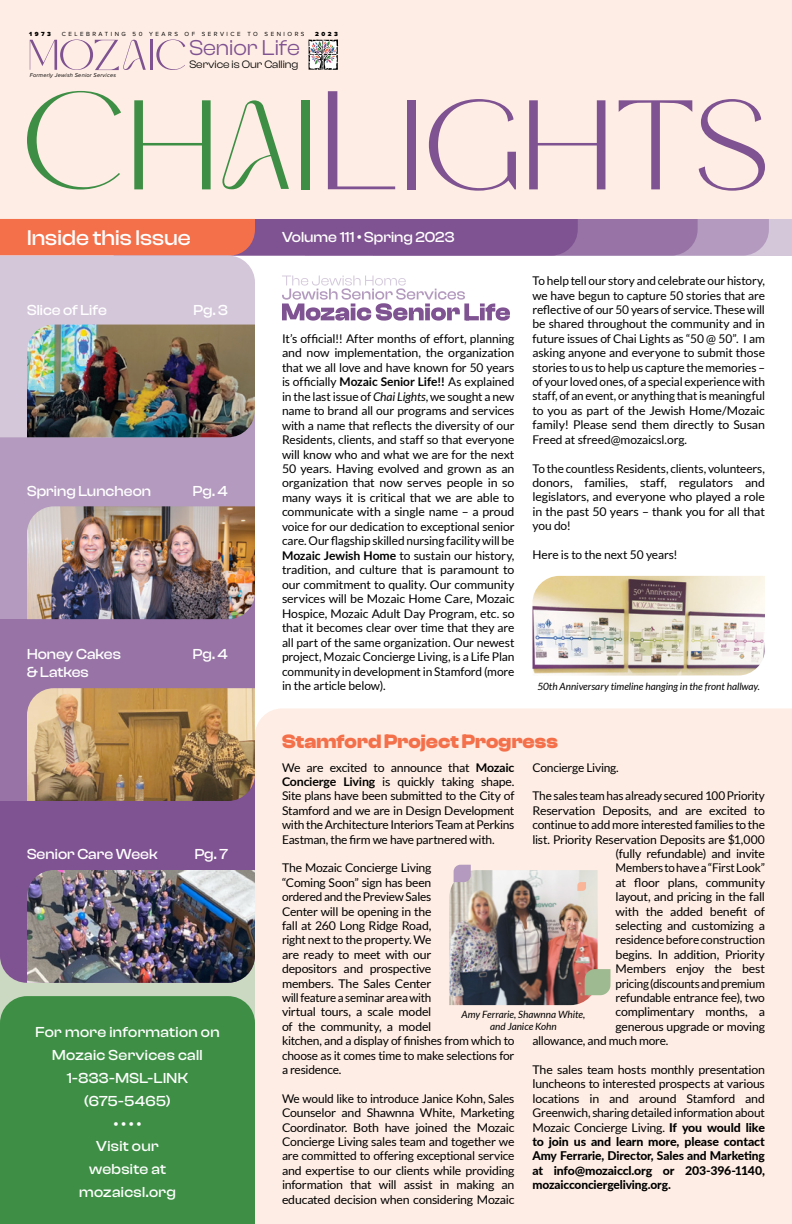
<style>
.page{position:relative;width:792px;height:1224px;background:#fff}
.page>*{position:absolute;margin:0;border:0;box-sizing:border-box;transform-origin:0 0}
.t1{font:22.2px "Clash Display";color:#7f5291}
.t2{font:500 22px "Clash Display";letter-spacing:.005em;color:#fff}
.t3{font:700 20px "Clash Display Variable";color:#f3704b}
.t4{font:500 15px/22.8px "Clash Display";letter-spacing:.01em;color:#fff;text-align:center}
.t5{font:12px/14.4px "Lato";letter-spacing:-.02em;color:#000;text-align:justify}
.t6{font:11.2px "Clash Display";color:#000}
.t7{font:italic 10px/12px "Lato";letter-spacing:-.005em;color:#000;text-align:center}
.t8{font:6.2px "Proxima Nova";letter-spacing:.405em;color:#000}
.t9{font:900 6.2px "Proxima Nova";letter-spacing:.405em;color:#000}
.t10{font:italic 5.7px "Proxima Nova";letter-spacing:.03em;color:#000}
.s1{font-weight:700}
.s2{font-style:italic}
.s3{font-weight:800}
</style>
<div class="page">
<div style="left:0;top:956px;width:255px;height:268px;background:#cbd8c2"></div>
<div style="left:255px;top:708px;width:537px;height:516px;background:#feede4"></div>
<div style="left:374px;top:219px;width:418px;height:37px;background:#d4c7da"></div>
<div style="left:0;top:0;width:792px;height:219px;background:#feede4"></div>
<svg style="left:429px;top:99px;width:87px;height:92px"></svg>
<svg style="left:222px;top:100px;width:67px;height:89px"></svg>
<svg style="left:134px;top:100px;width:77px;height:89px"></svg>
<div style="left:301px;top:100px;width:8px;height:89px;background:#3e8f45"></div>
<svg style="left:328px;top:91px;width:67px;height:98px"></svg>
<div style="left:407px;top:100px;width:9px;height:89px;background:#7f5291"></div>
<svg style="left:529px;top:100px;width:76px;height:89px"></svg>
<svg style="left:27px;top:91px;width:94px;height:99px"></svg>
<svg style="left:699px;top:99px;width:66px;height:92px"></svg>
<svg style="left:619px;top:100px;width:73px;height:89px"></svg>
<svg style="left:0;top:219px;width:769px;height:37px;background:#ae6983"></svg>
<div style="left:0;top:996px;width:255px;height:228px;background:#3e8f45"></div>
<svg style="left:282px;top:276px;width:228px;height:45px"></svg>
<img style="left:532px;top:576px;width:233px;height:100px">
<img style="left:449px;top:870px;width:149px;height:135px">
<div style="left:0;top:801px;width:255px;height:182px;background:#7f5291"></div>
<div style="left:0;top:619px;width:255px;height:182px;background:#9774a5"></div>
<div style="left:0;top:437px;width:255px;height:182px;background:#b39abe"></div>
<div style="left:0;top:256px;width:255px;height:181px;background:#d4c7da"></div>
<img style="left:27px;top:870px;width:228px;height:113px">
<img style="left:27px;top:506px;width:228px;height:113px">
<img style="left:27px;top:325px;width:228px;height:112px">
<img style="left:27px;top:688px;width:228px;height:113px">
<svg style="left:454px;top:865px;width:17px;height:17px"></svg>
<svg style="left:577px;top:882px;width:9px;height:9px"></svg>
<svg style="left:585px;top:969px;width:25px;height:26px"></svg>
<svg style="left:308px;top:39px;width:30px;height:31px"></svg>
<hr style="left:150px;top:40px;width:2px;height:30px;background:#7f5291">
<svg style="left:156px;top:40px;width:29px;height:30px"></svg>
<svg style="left:30px;top:40px;width:116px;height:30px"></svg>
<p class="t9" style="left:29px;top:30px;width:23px">1973</p>
<p class="t8" style="left:62px;top:30px;width:244px">CELEBRATING 50 YEARS OF SERVICE TO SENIORS</p>
<p class="t9" style="left:315px;top:30px;width:24px">2023</p>
<p class="t10" style="left:30px;top:71px;width:88px">Formerly Jewish Senior Services</p>
<h1 class="t1" style="left:189px;top:35px;width:112px">Senior Life</h1>
<p class="t6" style="left:189px;top:58px;width:111px">Service is Our Calling</p>
<h2 class="t2" style="left:27px;top:225px;width:165px">Inside this Issue</h2>
<p class="t4" style="left:282px;top:226px;width:174px">Volume 111 • Spring 2023</p>
<p class="t4" style="left:27px;top:299px;width:81px">Slice of Life</p>
<p class="t4" style="left:193px;top:299px;width:36px">Pg. 3</p>
<p class="t4" style="left:27px;top:479px;width:126px">Spring Luncheon</p>
<p class="t4" style="left:193px;top:479px;width:37px">Pg. 4</p>
<p class="t4" style="left:27px;top:643px;width:95px">Honey Cakes</p>
<p class="t4" style="left:193px;top:643px;width:37px">Pg. 4</p>
<p class="t4" style="left:27px;top:661px;width:63px">&amp; Latkes</p>
<p class="t5" style="left:282px;top:331px;width:234px">It’s official!! After months of effort, planning and now implementation, the organization that we all love and have known for 50 years is officially <span class="s1">Mozaic Senior Life!!</span> As explained in the last issue of <span class="s2">Chai Lights</span>, we sought a new name to brand all our programs and services with a name that reflects the diversity of our Residents, clients, and staff so that everyone will know who and what we are for the next 50 years. Having evolved and grown as an organization that now serves people in so many ways it is critical that we are able to communicate with a single name – a proud voice for our dedication to exceptional senior care. Our flagship skilled nursing facility will be <span class="s1">Mozaic Jewish Home</span> to sustain our history, tradition, and culture that is paramount to our commitment to quality. Our community services will be Mozaic Home Care, Mozaic Hospice, Mozaic Adult Day Program, etc. so that it becomes clear over time that they are all part of the same organization. Our newest project, Mozaic Concierge Living, is a Life Plan community in development in Stamford (more in the article below).</p>
<p class="t5" style="left:532px;top:274px;width:234px">To help tell our story and celebrate our history, we have begun to capture 50 stories that are reflective of our 50 years of service. These will be shared throughout the community and in future issues of Chai Lights as “50 @ 50”. I am asking anyone and everyone to submit those stories to us to help us capture the memories – of your loved ones, of a special experience with staff, of an event, or anything that is meaningful to you as part of the Jewish Home/Mozaic family! Please send them directly to Susan Freed at sfreed@mozaicsl.org.</p>
<p class="t5" style="left:532px;top:461px;width:234px">To the countless Residents, clients, volunteers, donors, families, staff, regulators and legislators, and everyone who played a role in the past 50 years – thank you for all that you do!</p>
<p class="t5" style="left:532px;top:547px;width:147px">Here is to the next 50 years!</p>
<p class="t7" style="left:537px;top:681px;width:224px">50th Anniversary timeline hanging in the front hallway.</p>
<p class="t4" style="left:27px;top:843px;width:132px">Senior Care Week</p>
<p class="t4" style="left:195px;top:843px;width:35px">Pg. 7</p>
<p class="t4" style="left:35px;top:1021px;width:186px">For more information on<br>Mozaic Services call<br>1-833-MSL-LINK (675-5465)</p>
<p class="t4" style="left:79px;top:1112px;width:98px">• • • •<br>Visit our website at mozaicsl.org</p>
<h3 class="t3" style="left:282px;top:730px;width:277px">Stamford Project Progress</h3>
<p class="t5" style="left:282px;top:760px;width:234px">We are excited to announce that <span class="s1">Mozaic Concierge Living</span> is quickly taking shape.<br>Site plans have been submitted to the City of Stamford and we are in Design Development with the Architecture Interiors Team at Perkins Eastman, the firm we have partnered with.</p>
<p class="t5" style="left:282px;top:861px;width:234px;text-align:left">The Mozaic Concierge Living<br>“Coming Soon” sign has been<br>ordered and the Preview Sales<br>Center will be opening in the<br>fall at 260 Long Ridge Road,<br>right next to the property. We<br>are ready to meet with our<br>depositors and prospective<br>members. The Sales Center<br>will feature a seminar area with<br>virtual tours, a scale model<br>of the community, a model<br>kitchen, and a display of finishes from which to choose as it comes time to make selections for a residence.</p>
<p class="t5" style="left:282px;top:1091px;width:234px">We would like to introduce Janice Kohn, Sales Counselor and Shawnna White, Marketing Coordinator. Both have joined the Mozaic Concierge Living sales team and together we are committed to offering exceptional service and expertise to our clients while providing information that will assist in making an educated decision when considering Mozaic</p>
<p class="t5" style="left:532px;top:760px;width:88px">Concierge Living.</p>
<p class="t5" style="left:532px;top:789px;width:234px">The sales team has already secured 100 Priority</p>
<p class="t5" style="left:532px;top:803px;width:234px">Reservation Deposits, and are excited to</p>
<p class="t5" style="left:532px;top:818px;width:234px">continue to add more interested families to the</p>
<p class="t5" style="left:532px;top:832px;width:234px">list. Priority Reservation Deposits are $1,000</p>
<p class="t5" style="left:616px;top:846px;width:151px">(fully refundable) and invite</p>
<p class="t5" style="left:616px;top:861px;width:151px">Members to have a “First Look”</p>
<p class="t5" style="left:616px;top:875px;width:151px">at floor plans, community</p>
<p class="t5" style="left:616px;top:890px;width:151px">layout, and pricing in the fall</p>
<p class="t5" style="left:616px;top:904px;width:151px">with the added benefit of</p>
<p class="t5" style="left:616px;top:918px;width:151px">selecting and customizing a</p>
<p class="t5" style="left:616px;top:933px;width:151px">residence before construction</p>
<p class="t5" style="left:616px;top:947px;width:151px">begins. In addition, Priority</p>
<p class="t5" style="left:616px;top:962px;width:151px">Members enjoy the best</p>
<p class="t5" style="left:616px;top:976px;width:151px">pricing (discounts and premium</p>
<p class="t5" style="left:616px;top:990px;width:151px">refundable entrance fee), two</p>
<p class="t5" style="left:616px;top:1005px;width:151px">complimentary months, a</p>
<p class="t5" style="left:616px;top:1019px;width:151px">generous upgrade or moving</p>
<p class="t5" style="left:532px;top:1034px;width:137px">allowance, and much more.</p>
<p class="t5" style="left:532px;top:1062px;width:234px">The sales team hosts monthly presentation luncheons to interested prospects at various locations in and around Stamford and Greenwich, sharing detailed information about Mozaic Concierge Living. <span class="s3">If you would like to join us and learn more, please contact Amy Ferrarie, Director, Sales and Marketing at info@mozaiccl.org or 203-396-1140, mozaicconciergeliving.org.</span></p>
<p class="t7" style="left:462px;top:1009px;width:125px">Amy Ferrarie, Shawnna White, and Janice Kohn</p>
</div>
